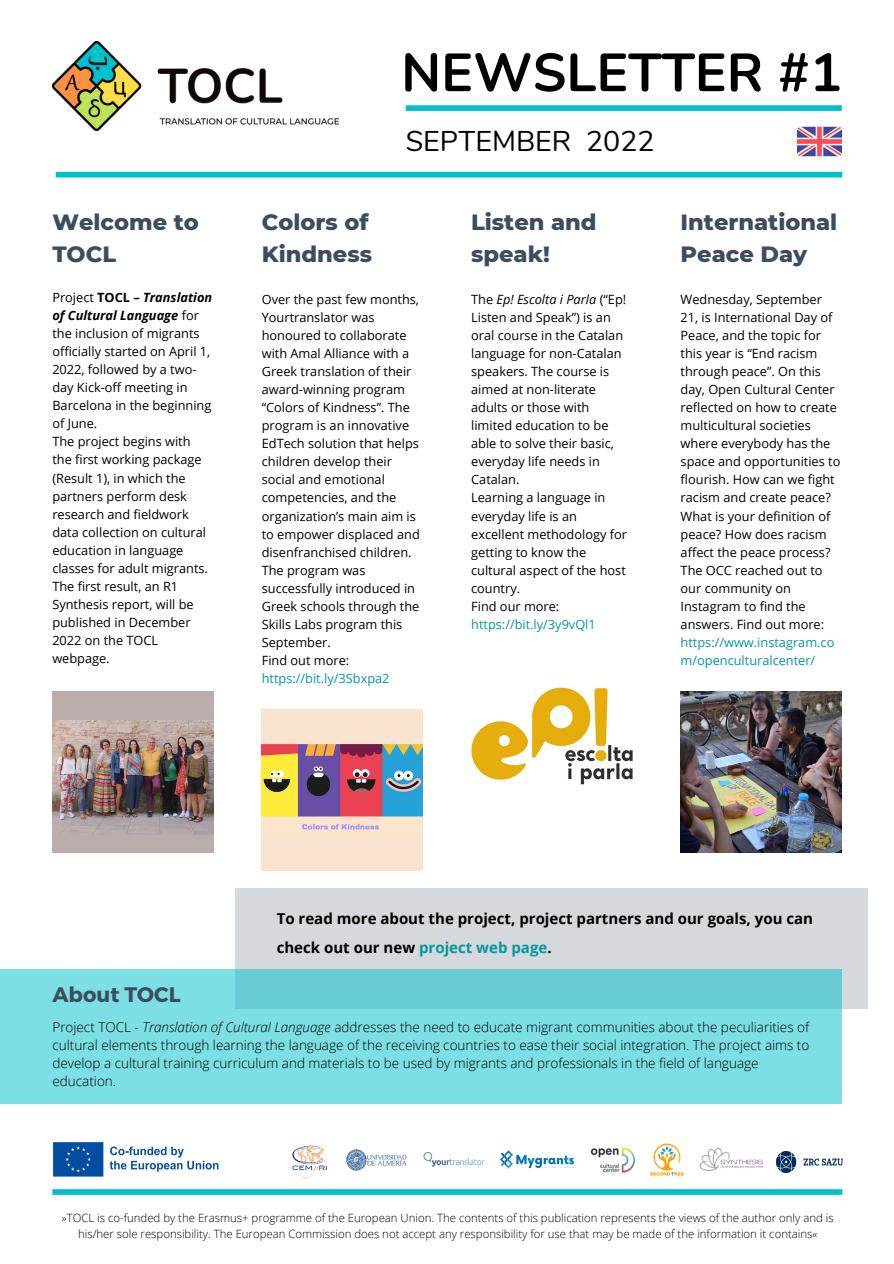
<style>
.page{position:relative;width:894px;height:1264px;background:#fff}
.page>*{position:absolute;margin:0;border:0;box-sizing:border-box;transform-origin:0 0}
.t1{font:700 53.4px "Nunito";color:#000}
.t2{font:28.5px "Nunito";color:#000}
.t3{font:800 22.5px/31.5px "Montserrat";color:#3d4d60}
.t4{font:700 21px "Montserrat";color:#3d4d60}
.t5{font:700 15px/29.2px "Open Sans";color:#000}
.t6{font:300 13.5px/18px "Open Sans";color:#000}
.t7{font:12.75px/18.1px "Open Sans";color:#000}
.t8{font:12.75px/18.1px "Open Sans";color:#03989e}
.t9{font:300 11.4px/15.1px "Open Sans";color:#000;text-align:center}
.s1{font-weight:700}
.s2{font-weight:700;font-style:italic}
.s3{font-style:italic}
.s4{color:#03989e}
</style>
<div class="page">
<img style="left:52px;top:41px;width:286px;height:89px">
<div style="left:56px;top:172px;width:786px;height:5px;background:#00c1cb"></div>
<div style="left:52px;top:1189px;width:790px;height:5px;background:#00c1cb"></div>
<div style="left:405px;top:105px;width:436px;height:6px;background:#00c1cb"></div>
<img style="left:53px;top:1142px;width:166px;height:35px">
<img style="left:797px;top:126px;width:44px;height:31px">
<div style="left:235px;top:888px;width:632px;height:120px;background:#d5d8dc"></div>
<img style="left:52px;top:691px;width:161px;height:161px">
<img style="left:262px;top:709px;width:160px;height:161px">
<img style="left:680px;top:691px;width:161px;height:161px">
<div style="left:0;top:969px;width:841px;height:134px;background:linear-gradient(to bottom,#6ed3d9,#81e3e8)"></div>
<img style="left:292px;top:1145px;width:35px;height:33px">
<img style="left:423px;top:1152px;width:61px;height:14px">
<img style="left:499px;top:1150px;width:75px;height:19px">
<img style="left:590px;top:1147px;width:45px;height:26px">
<img style="left:650px;top:1143px;width:34px;height:32px">
<img style="left:699px;top:1148px;width:63px;height:22px">
<img style="left:346px;top:1149px;width:61px;height:22px">
<img style="left:776px;top:1151px;width:66px;height:20px">
<img style="left:471px;top:687px;width:161px;height:98px">
<h1 class="t1" style="left:401px;top:37px;width:442px">NEWSLETTER #1</h1>
<h2 class="t2" style="left:405px;top:122px;width:250px">SEPTEMBER 2022</h2>
<h3 class="t3" style="left:52px;top:206px;width:148px">Welcome to<br>TOCL</h3>
<h3 class="t3" style="left:262px;top:206px;width:112px">Colors of<br>Kindness</h3>
<h3 class="t3" style="left:680px;top:206px;width:158px">International<br>Peace Day</h3>
<h3 class="t3" style="left:471px;top:206px;width:127px">Listen and speak!</h3>
<p class="t7" style="left:52px;top:288px;width:161px">Project <span class="s1">TOCL –</span> <span class="s2">Translation of Cultural Language</span> for the inclusion of migrants officially started on April 1,<br>2022, followed by a two&shy;day Kick-off meeting in<br>Barcelona in the beginning of June.<br>The project begins with the first working package (Result 1), in which the partners perform desk research and fieldwork data collection on cultural education in language classes for adult migrants.<br>The first result, an R1<br>Synthesis report, will be published in December<br>2022 on the TOCL webpage.</p>
<p class="t7" style="left:262px;top:289px;width:159px">Over the past few months,<br>Yourtranslator was honoured to collaborate with Amal Alliance with a<br>Greek translation of their award-winning program “Colors of Kindness”. The program is an innovative<br>EdTech solution that helps children develop their social and emotional competencies, and the organization’s main aim is to empower displaced and disenfranchised children.<br>The program was successfully introduced in<br>Greek schools through the<br>Skills Labs program this<br>September.<br>Find out more:</p>
<p class="t8" style="left:262px;top:669px;width:129px">https://bit.ly/3Sbxpa2</p>
<p class="t7" style="left:471px;top:289px;width:157px">The <span class="s3">Ep! Escolta i Parla</span> (“Ep!<br>Listen and Speak”) is an oral course in the Catalan language for non-Catalan speakers. The course is aimed at non-literate adults or those with limited education to be able to solve their basic, everyday life needs in<br>Catalan.<br>Learning a language in everyday life is an excellent methodology for getting to know the cultural aspect of the host country.<br>Find our more:</p>
<p class="t8" style="left:471px;top:615px;width:126px">https://bit.ly/3y9vQl1</p>
<p class="t7" style="left:680px;top:289px;width:161px">Wednesday, September<br>21, is International Day of<br>Peace, and the topic for this year is “End racism through peace”. On this day, Open Cultural Center reflected on how to create multicultural societies where everybody has the space and opportunities to flourish. How can we fight racism and create peace?<br>What is your definition of peace? How does racism affect the peace process?<br>The OCC reached out to our community on<br>Instagram to find the answers. Find out more:</p>
<p class="t8" style="left:680px;top:633px;width:155px">https://www.instagram.co m/openculturalcenter/</p>
<h3 class="t4" style="left:52px;top:981px;width:129px">About TOCL</h3>
<p class="t5" style="left:277px;top:903px;width:537px">To read more about the project, project partners and our goals, you can check out our new <span class="s4">project web page</span>.</p>
<p class="t6" style="left:52px;top:1017px;width:758px">Project TOCL - <span class="s3">Translation of Cultural Language</span> addresses the need to educate migrant communities about the peculiarities of cultural elements through learning the language of the receiving countries to ease their social integration. The project aims to develop a cultural training curriculum and materials to be used by migrants and professionals in the field of language education.</p>
<p class="t9" style="left:62px;top:1210px;width:773px">»TOCL is co-funded by the Erasmus+ programme of the European Union. The contents of this publication represents the views of the author only and is his/her sole responsibility. The European Commission does not accept any responsibility for use that may be made of the information it contains«</p>
</div>
